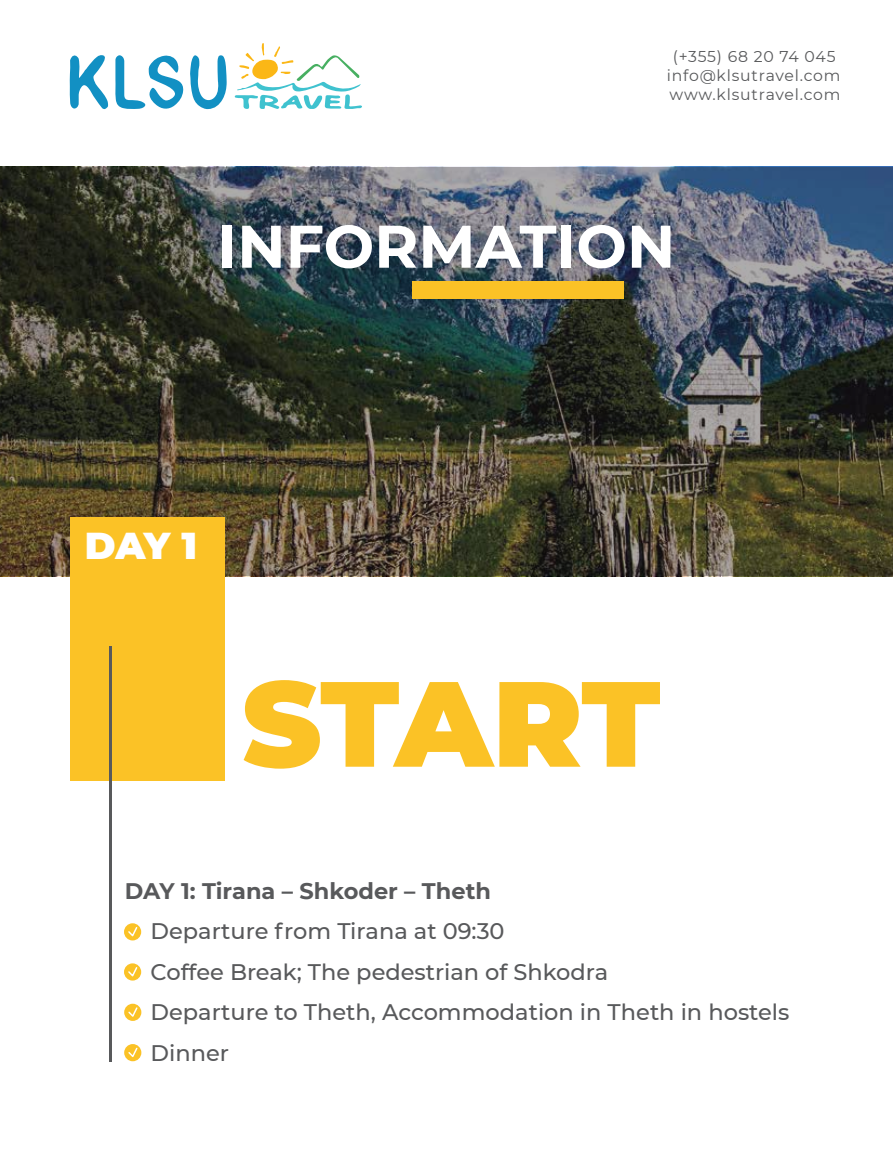
<style>
.page{position:relative;width:893px;height:1165px;background:#fff}
.page>*{position:absolute;margin:0;border:0;box-sizing:border-box;transform-origin:0 0}
.t1{font:900 120.9px "Montserrat";letter-spacing:-.01em;color:#fbc226}
.t2{font:700 60px "Montserrat";color:#fff}
.t3{font:900 37.35px "Montserrat";color:#fff}
.t4{font:500 22.5px "Montserrat";color:#58595b}
.t5{font:700 22.5px "Montserrat";color:#58595b}
.t6{font:15.6px/19.2px "Montserrat";letter-spacing:.05em;color:#58595b;text-align:center}
.s1{font-family:"Monotype Corsiva";font-weight:400}
</style>
<div class="page">
<img style="left:0;top:168px;width:893px;height:408px">
<div style="left:70px;top:516px;width:155px;height:264px;background:#fbc226"></div>
<hr style="left:109px;top:646px;width:2px;height:415px;background:#58595b">
<svg style="left:70px;top:55px;width:38px;height:54px"></svg>
<svg style="left:190px;top:55px;width:37px;height:54px"></svg>
<svg style="left:115px;top:55px;width:68px;height:54px"></svg>
<svg style="left:235px;top:43px;width:127px;height:66px"></svg>
<div style="left:412px;top:281px;width:212px;height:17px;background:#fbc226"></div>
<div style="left:124px;top:923px;width:17px;height:17px;background:#fbc226;border-radius:50%"></div>
<svg style="left:127px;top:925px;width:12px;height:13px"></svg>
<svg style="left:124px;top:963px;width:17px;height:17px"></svg>
<svg style="left:127px;top:965px;width:12px;height:13px"></svg>
<svg style="left:124px;top:1003px;width:17px;height:17px"></svg>
<svg style="left:127px;top:1006px;width:12px;height:12px"></svg>
<svg style="left:124px;top:1043px;width:17px;height:18px"></svg>
<svg style="left:127px;top:1046px;width:12px;height:12px"></svg>
<p class="t6" style="left:667px;top:46px;width:175px">(+355) 68 20 74 045 info@klsutravel.com www.klsutravel.com</p>
<h2 class="t2" style="left:217px;top:203px;width:459px">INFORMATION</h2>
<h3 class="t3" style="left:85px;top:517px;width:114px">DAY 1</h3>
<h1 class="t1" style="left:242px;top:633px;width:420px">START</h1>
<p class="t5" style="left:125px;top:874px;width:368px">DAY 1: Tirana – Shkoder – Theth</p>
<p class="t4" style="left:125px;top:915px;width:381px"><span class="s1">●</span> Departure from Tirana at 09:30</p>
<p class="t4" style="left:125px;top:956px;width:485px"><span class="s1">●</span> Coffee Break; The pedestrian of Shkodra</p>
<p class="t4" style="left:125px;top:996px;width:666px"><span class="s1">●</span> Departure to Theth, Accommodation in Theth in hostels</p>
<p class="t4" style="left:125px;top:1037px;width:106px"><span class="s1">●</span> Dinner</p>
</div>
